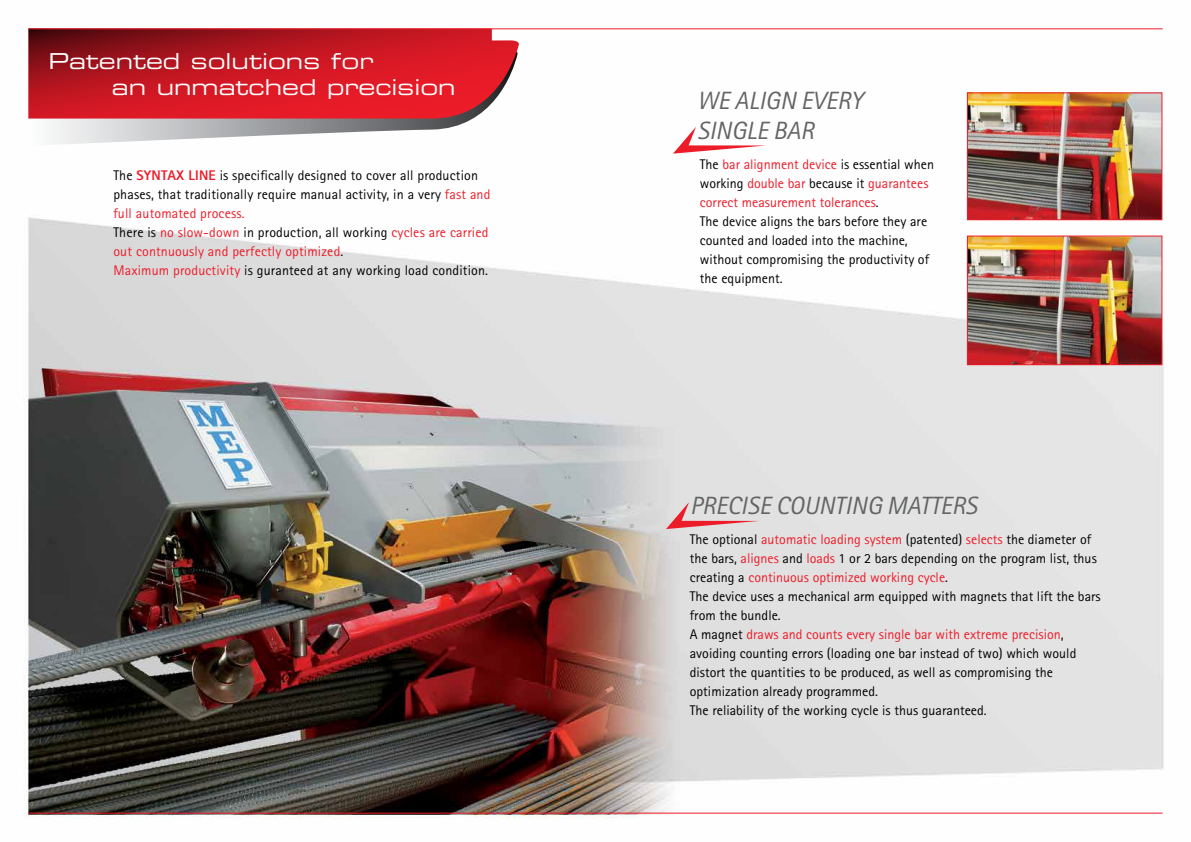
<style>
.page{position:relative;width:1191px;height:842px;background:#fff}
.page>*{position:absolute;margin:0;border:0;box-sizing:border-box;transform-origin:0 0}
.t1{font:italic 25px/30px "Rotis Sans Serif Std";color:#636466}
.t2{font:22px/26.4px "Eurostile LT Std Ex 2";color:#fff}
.t3{font:14px/19px "Rotis Sans Serif Std";color:#000}
.s1{font-weight:800;color:#ed1c29}
.s2{color:#ed1c29}
</style>
<div class="page">
<img style="left:24px;top:28px;width:1140px;height:791px">
<svg style="left:28px;top:119px;width:490px;height:27px"></svg>
<svg style="left:28px;top:29px;width:404px;height:90px;background:#c01722"></svg>
<svg style="left:432px;top:29px;width:87px;height:90px"></svg>
<hr style="left:28px;top:28px;width:1134px;height:1px;background:#ed1c29">
<svg style="left:666px;top:502px;width:93px;height:27px;background:#e2bec0"></svg>
<svg style="left:673px;top:127px;width:93px;height:27px"></svg>
<img style="left:969px;top:238px;width:191px;height:125px">
<div style="left:967px;top:236px;width:195px;height:129px;border:1px solid #ed1c29"></div>
<img style="left:969px;top:94px;width:191px;height:124px">
<div style="left:967px;top:92px;width:195px;height:128px;border:1px solid #ed1c29"></div>
<hr style="left:28px;top:813px;width:1134px;height:1px;background:#ed1c29">
<h2 class="t2" style="left:112px;top:47px;width:345px;text-indent:-64px">Patented solutions for<br>an unmatched precision</h2>
<p class="t3" style="left:113px;top:165px;width:378px">The <span class="s1">SYNTAX LINE</span> is specifically designed to cover all production phases, that traditionally require manual activity, in a very <span class="s2">fast and full automated process.<br></span>There is <span class="s2">no slow-down</span> in production, all working <span class="s2">cycles are carried out contnuously and perfectly optimized</span>.<br><span class="s2">Maximum productivity</span> is guranteed at any working load condition.</p>
<h1 class="t1" style="left:697px;top:86px;width:167px">WE ALIGN EVERY<br>SINGLE BAR</h1>
<p class="t3" style="left:700px;top:155px;width:236px">The <span class="s2">bar alignment device</span> is essential when working <span class="s2">double bar</span> because it <span class="s2">guarantees correct measurement tolerances</span>.<br>The device aligns the bars before they are counted and loaded into the machine, without compromising the productivity of the equipment.</p>
<h1 class="t1" style="left:690px;top:491px;width:289px">PRECISE COUNTING MATTERS</h1>
<p class="t3" style="left:690px;top:530px;width:412px">The optional <span class="s2">automatic loading system</span> (patented) <span class="s2">selects</span> the diameter of the bars, <span class="s2">alignes</span> and <span class="s2">loads</span> 1 or 2 bars depending on the program list, thus creating a <span class="s2">continuous optimized working cycle</span>.<br>The device uses a mechanical arm equipped with magnets that lift the bars from the bundle.<br>A magnet <span class="s2">draws and counts every single bar with extreme precision</span>, avoiding counting errors (loading one bar instead of two) which would distort the quantities to be produced, as well as compromising the optimization already programmed.<br>The reliability of the working cycle is thus guaranteed.</p>
</div>
